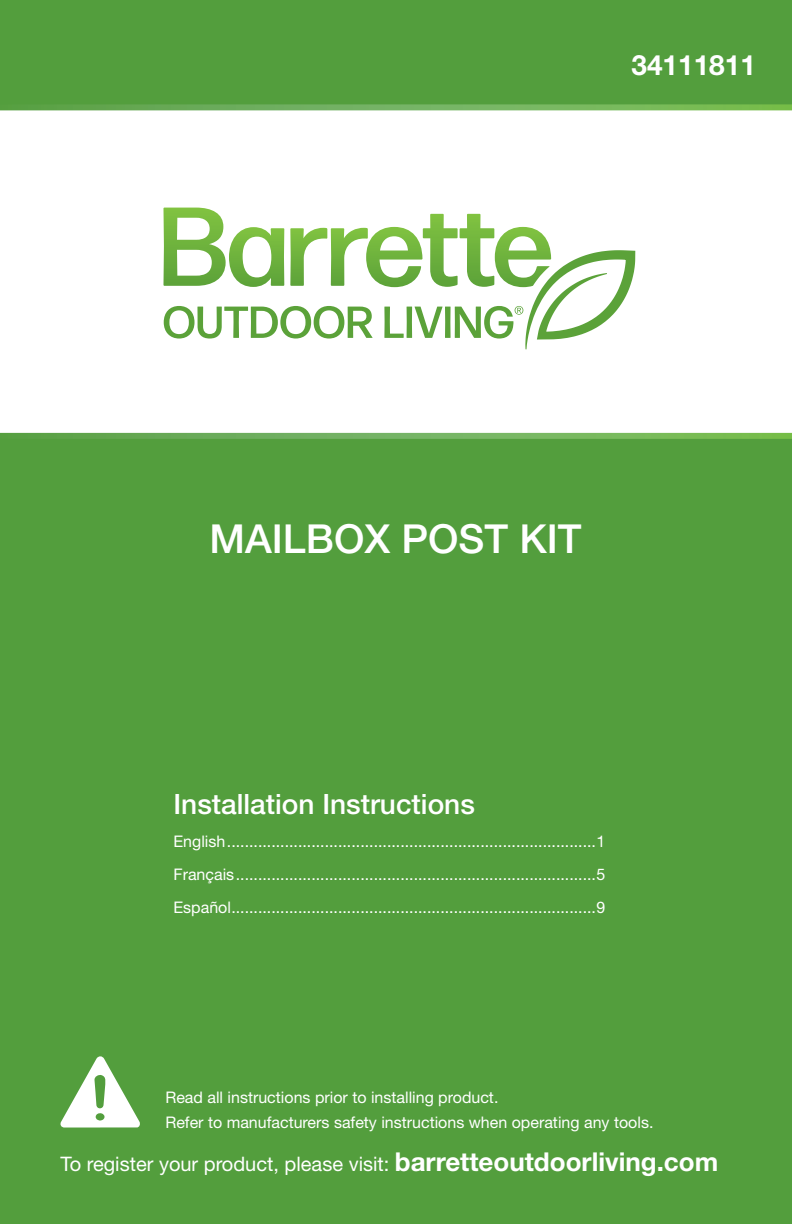
<style>
.page{position:relative;width:792px;height:1224px;background:#fff}
.page>*{position:absolute;margin:0;border:0;box-sizing:border-box;transform-origin:0 0}
.t1{font:500 40px "Helvetica Neue LT Std";color:#fff}
.t2{font:500 28px "Helvetica Neue LT Std";color:#fff}
.t3{font:700 28px "Helvetica Neue LT Std";color:#fff}
.t4{font:20px "Helvetica Neue LT Std";color:#fff}
.t5{font:16px/33px "Helvetica Neue LT Std";color:#fff}
.s1{font-weight:700;font-size:26px}
</style>
<div class="page">
<div style="left:0;top:0;width:792px;height:104px;background:#539e3d"></div>
<div style="left:0;top:439px;width:792px;height:785px;background:#539e3d"></div>
<svg style="left:163px;top:208px;width:472px;height:141px"></svg>
<svg style="left:0;top:433px;width:792px;height:6px;background:#6fb158"></svg>
<svg style="left:0;top:104px;width:792px;height:6px;background:#6eb057"></svg>
<svg style="left:60px;top:1056px;width:80px;height:72px"></svg>
<h2 class="t3" style="left:631px;top:48px;width:126px">34111811</h2>
<h1 class="t1" style="left:210px;top:515px;width:373px">MAILBOX POST KIT</h1>
<h2 class="t2" style="left:174px;top:788px;width:303px">Installation Instructions</h2>
<p class="t5" style="left:174px;top:825px;width:434px;text-align:justify">English...................................................................................1<br>Français.................................................................................5<br>Español..................................................................................9</p>
<p class="t5" style="left:165px;top:1084px;width:490px;line-height:25px">Read all instructions prior to installing product.<br>Refer to manufacturers safety instructions when operating any tools.</p>
<p class="t4" style="left:60px;top:1152px;width:659px">To register your product, please visit: <span class="s1">barretteoutdoorliving.com</span></p>
</div>
